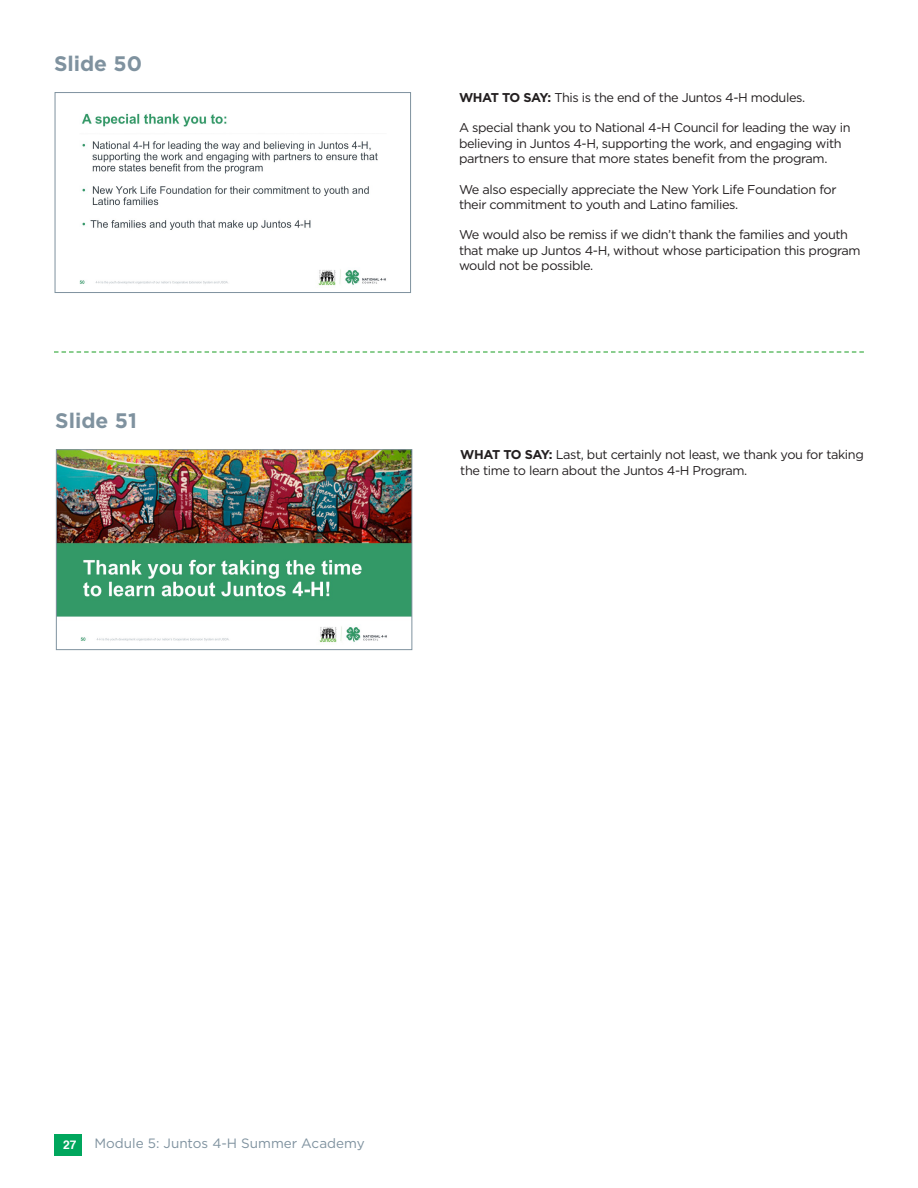
<style>
.page{position:relative;width:918px;height:1188px;background:#fff}
.page>*{position:absolute;margin:0;border:0;box-sizing:border-box;transform-origin:0 0}
.t1{font:700 21px "Gotham";color:#7f929f}
.t2{font:13.5px "Gotham";color:#7f929f}
.t3{font:12.75px/15.3px "Gotham";letter-spacing:-.03em;color:#231f20}
.t4{font:700 12px "Helvetica";color:#fff}
.s1{font-weight:700}
</style>
<div class="page">
<div style="left:54px;top:1134px;width:27px;height:22px;background:#00a65d"></div>
<img style="left:79px;top:113px;width:307px;height:173px">
<div style="left:55px;top:92px;width:356px;height:201px;border:1px solid #7f929f"></div>
<img style="left:58px;top:451px;width:352px;height:192px">
<div style="left:56px;top:449px;width:356px;height:201px;border:1px solid #7f929f"></div>
<svg style="left:54px;top:351px;width:810px;height:2px"></svg>
<p class="t1" style="left:54px;top:49px;width:90px">Slide 50</p>
<p class="t1" style="left:55px;top:407px;width:83px">Slide 51</p>
<p class="t3" style="left:459px;top:89px;width:348px"><span class="s1">WHAT TO SAY:</span> This is the end of the Juntos 4-H modules.</p>
<p class="t3" style="left:459px;top:120px;width:393px">A special thank you to National 4-H Council for leading the way in believing in Juntos 4-H, supporting the work, and engaging with partners to ensure that more states benefit from the program.</p>
<p class="t3" style="left:459px;top:181px;width:379px">We also especially appreciate the New York Life Foundation for their commitment to youth and Latino families.</p>
<p class="t3" style="left:459px;top:227px;width:403px">We would also be remiss if we didn’t thank the families and youth that make up Juntos 4-H, without whose participation this program would not be possible.</p>
<p class="t3" style="left:460px;top:447px;width:405px"><span class="s1">WHAT TO SAY:</span> Last, but certainly not least, we thank you for taking the time to learn about the Juntos 4-H Program.</p>
<p class="t4" style="left:63px;top:1135px;width:15px">27</p>
<p class="t2" style="left:94px;top:1134px;width:272px">Module 5: Juntos 4-H Summer Academy</p>
</div>
